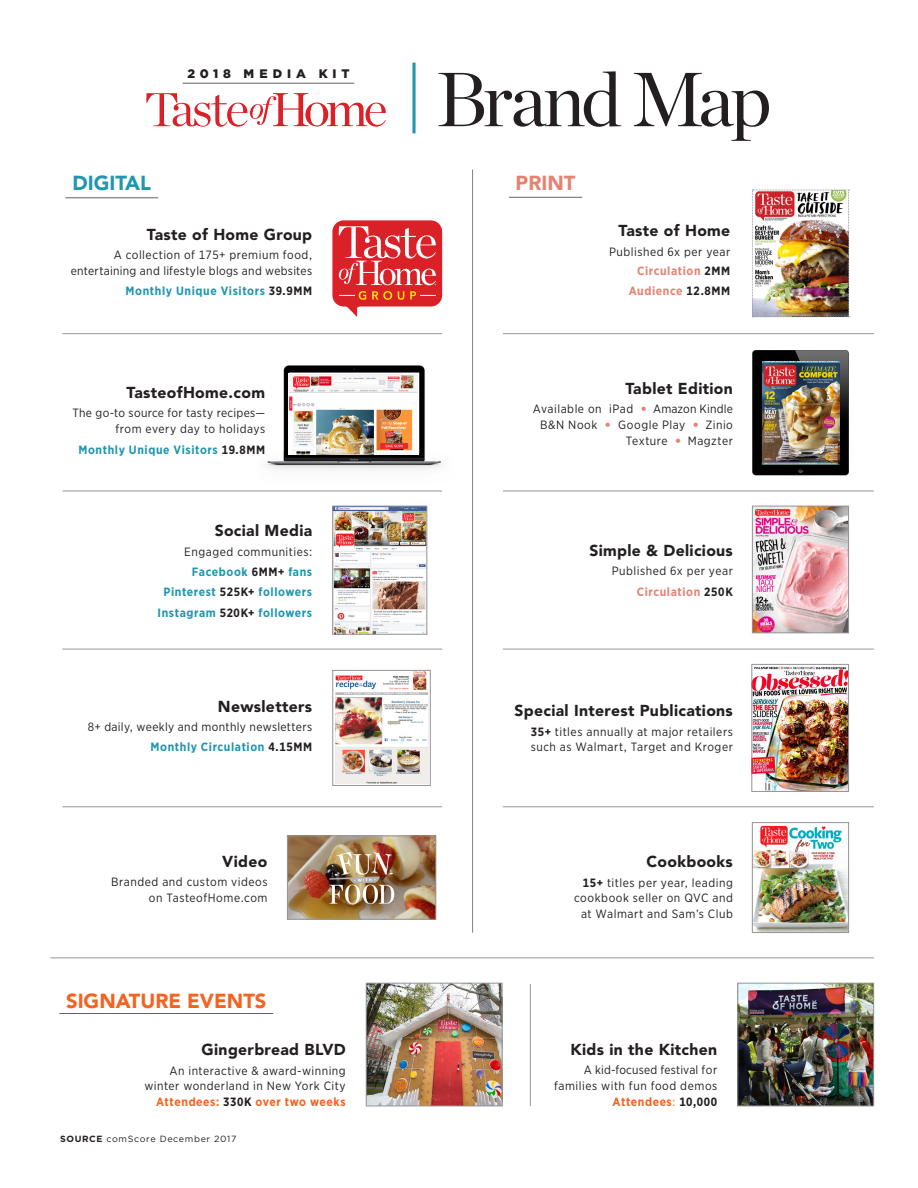
<style>
.page{position:relative;width:918px;height:1188px;background:#fff}
.page>*{position:absolute;margin:0;border:0;box-sizing:border-box;transform-origin:0 0}
.t1{font:76.5px "Chronicle Display";letter-spacing:-.05em;color:#231f20}
.t2{font:900 20.25px "Avenir";color:#f36421}
.t3{font:900 20.25px "Avenir";color:#2296b0}
.t4{font:900 20.25px "Avenir";color:#e58373}
.t5{font:900 15.75px "Avenir";letter-spacing:.02em;color:#231f20}
.t6{font:900 12.3px "Gotham";letter-spacing:.39em;color:#231f20}
.t7{font:12px/15.8px "Gotham Narrow";letter-spacing:.04em;color:#231f20;text-align:right}
.t8{font:700 12px "Gotham Narrow";letter-spacing:.05em;color:#2296b0}
.t9{font:700 12px "Gotham Narrow";letter-spacing:.05em;color:#e58373}
.t10{font:9px "Gotham";letter-spacing:.07em;color:#231f20}
.s1{color:#231f20}
.s2{font-weight:700;color:#f36421}
.s3{font-weight:700}
.s4{font-family:"Avenir";font-weight:900;color:#e58373}
.s5{color:#f36421}
</style>
<div class="page">
<img style="left:754px;top:666px;width:93px;height:124px">
<div style="left:752px;top:664px;width:97px;height:128px;border:1px solid #939598"></div>
<img style="left:335px;top:672px;width:94px;height:111px">
<div style="left:333px;top:670px;width:98px;height:116px;border:1px solid #939598"></div>
<img style="left:368px;top:985px;width:132px;height:119px">
<div style="left:366px;top:983px;width:136px;height:123px;border:1px solid #939598"></div>
<img style="left:740px;top:985px;width:132px;height:119px">
<div style="left:738px;top:983px;width:136px;height:123px;border:1px solid #939598"></div>
<img style="left:334px;top:508px;width:91px;height:125px">
<div style="left:332px;top:506px;width:95px;height:129px;border:1px solid #939598"></div>
<img style="left:754px;top:825px;width:93px;height:106px">
<div style="left:752px;top:822px;width:97px;height:111px;border:1px solid #939598"></div>
<hr style="left:472px;top:169px;width:1px;height:764px;background:#808285">
<img style="left:752px;top:350px;width:97px;height:125px">
<img style="left:762px;top:361px;width:77px;height:104px">
<img style="left:289px;top:838px;width:145px;height:79px">
<div style="left:287px;top:836px;width:149px;height:83px;border:1px solid #939598"></div>
<svg style="left:332px;top:220px;width:110px;height:97px"></svg>
<hr style="left:62px;top:333px;width:380px;height:1px;background:#939598">
<hr style="left:503px;top:333px;width:371px;height:1px;background:#939598">
<hr style="left:62px;top:491px;width:380px;height:1px;background:#939598">
<hr style="left:503px;top:491px;width:371px;height:1px;background:#939598">
<hr style="left:62px;top:649px;width:380px;height:1px;background:#939598">
<hr style="left:503px;top:649px;width:371px;height:1px;background:#939598">
<hr style="left:62px;top:807px;width:380px;height:1px;background:#939598">
<hr style="left:503px;top:807px;width:371px;height:1px;background:#939598">
<hr style="left:50px;top:958px;width:824px;height:1px;background:#939598">
<img style="left:752px;top:190px;width:98px;height:128px">
<img style="left:754px;top:508px;width:93px;height:123px">
<div style="left:752px;top:506px;width:97px;height:127px;border:1px solid #939598"></div>
<svg style="left:412px;top:63px;width:4px;height:70px"></svg>
<svg style="left:146px;top:93px;width:240px;height:34px"></svg>
<hr style="left:183px;top:83px;width:171px;height:1px;background:#636366">
<hr style="left:65px;top:198px;width:93px;height:1px;background:#636366">
<hr style="left:59px;top:1013px;width:214px;height:1px;background:#636366">
<hr style="left:509px;top:197px;width:73px;height:1px;background:#636366">
<hr style="left:530px;top:984px;width:1px;height:122px;background:#939598">
<img style="left:265px;top:365px;width:177px;height:105px">
<img style="left:289px;top:373px;width:130px;height:82px">
<p class="t6" style="left:187px;top:67px;width:164px">2018 MEDIA KIT</p>
<p class="t3" style="left:73px;top:171px;width:80px">DIGITAL</p>
<p class="t5" style="left:147px;top:225px;width:167px">Taste of Home Group</p>
<p class="t7" style="left:71px;top:247px;width:243px">A collection of 175+ premium food, entertaining and lifestyle blogs and websites</p>
<p class="t8" style="left:126px;top:283px;width:188px">Monthly Unique Visitors <span class="s1">39.9MM</span></p>
<p class="t5" style="left:127px;top:383px;width:140px">TasteofHome.com</p>
<p class="t7" style="left:72px;top:405px;width:194px">The go-to source for tasty recipes— from every day to holidays</p>
<p class="t8" style="left:78px;top:442px;width:188px">Monthly Unique Visitors <span class="s1">19.8MM</span></p>
<p class="t5" style="left:215px;top:521px;width:99px">Social Media</p>
<p class="t7" style="left:184px;top:543px;width:129px">Engaged communities:</p>
<p class="t8" style="left:192px;top:564px;width:122px">Facebook <span class="s1">6MM+</span> fans</p>
<p class="t8" style="left:164px;top:584px;width:150px">Pinterest <span class="s1">525K+</span> followers</p>
<p class="t8" style="left:158px;top:605px;width:156px">Instagram <span class="s1">520K+</span> followers</p>
<p class="t5" style="left:218px;top:697px;width:96px">Newsletters</p>
<p class="t7" style="left:88px;top:719px;width:226px">8+ daily, weekly and monthly newsletters</p>
<p class="t8" style="left:150px;top:739px;width:163px">Monthly Circulation <span class="s1">4.15MM</span></p>
<p class="t5" style="left:222px;top:852px;width:47px">Video</p>
<p class="t7" style="left:111px;top:874px;width:158px">Branded and custom videos on TasteofHome.com</p>
<p class="t2" style="left:66px;top:989px;width:202px">SIGNATURE EVENTS</p>
<p class="t5" style="left:202px;top:1040px;width:146px">Gingerbread BLVD</p>
<p class="t7" style="left:144px;top:1062px;width:203px">An interactive &amp; award-winning winter wonderland in New York City<br><span class="s2">Attendees:</span> <span class="s3">330K</span> <span class="s2">over two weeks</span></p>
<p class="t10" style="left:60px;top:1133px;width:178px"><span class="s3">SOURCE</span> comScore December 2017</p>
<p class="t1" style="left:436px;top:41px;width:337px">Brand Map</p>
<p class="t4" style="left:516px;top:171px;width:61px">PRINT</p>
<p class="t5" style="left:619px;top:221px;width:113px">Taste of Home</p>
<p class="t7" style="left:609px;top:243px;width:123px">Published 6x per year</p>
<p class="t9" style="left:637px;top:263px;width:95px">Circulation <span class="s1">2MM</span></p>
<p class="t9" style="left:629px;top:283px;width:103px">Audience <span class="s1">12.8MM</span></p>
<p class="t5" style="left:626px;top:379px;width:109px">Tablet Edition</p>
<p class="t7" style="left:533px;top:401px;width:202px">Available on iPad <span class="s4">•</span> Amazon Kindle<br>B&amp;N Nook <span class="s4">•</span> Google Play <span class="s4">•</span> Zinio<br>Texture <span class="s4">•</span> Magzter</p>
<p class="t5" style="left:589px;top:541px;width:145px">Simple &amp; Delicious</p>
<p class="t7" style="left:612px;top:563px;width:123px">Published 6x per year</p>
<p class="t9" style="left:637px;top:584px;width:98px">Circulation <span class="s1">250K</span></p>
<p class="t5" style="left:515px;top:701px;width:220px">Special Interest Publications</p>
<p class="t7" style="left:531px;top:723px;width:204px;text-align:left"><span class="s3">35+</span> titles annually at major retailers such as Walmart, Target and Kroger</p>
<p class="t5" style="left:646px;top:852px;width:88px">Cookbooks</p>
<p class="t7" style="left:574px;top:874px;width:160px"><span class="s3">15+</span> titles per year, leading cookbook seller on QVC and at Walmart and Sam’s Club</p>
<p class="t5" style="left:570px;top:1040px;width:148px">Kids in the Kitchen</p>
<p class="t7" style="left:554px;top:1062px;width:165px">A kid-focused festival for families with fun food demos<br><span class="s2">Attendees</span><span class="s5">:</span> <span class="s3">10,000</span></p>
</div>
